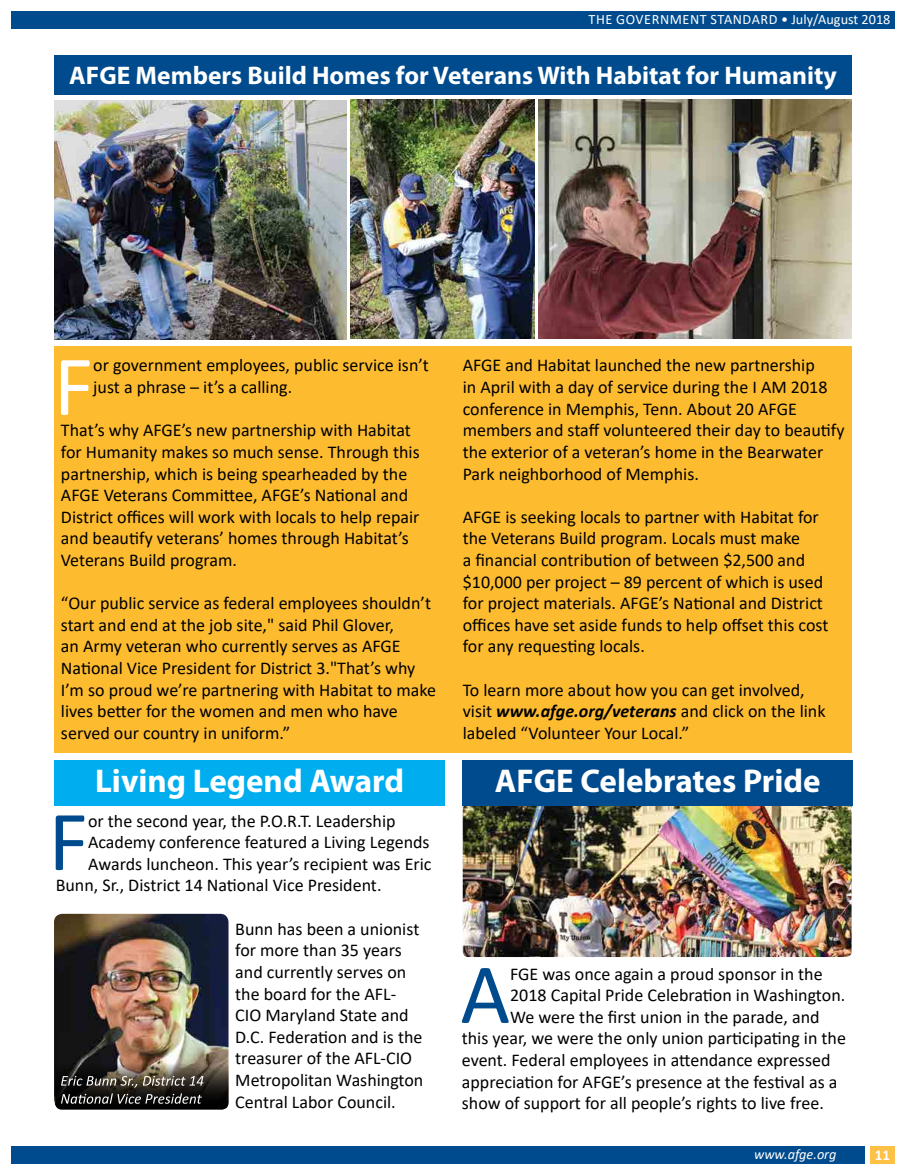
<style>
.page{position:relative;width:905px;height:1175px;background:#fff}
.page>*{position:absolute;margin:0;border:0;box-sizing:border-box;transform-origin:0 0}
.t1{font:86.1px "Calibri";color:#004b8d}
.t2{font:86.1px "Calibri";color:#fff}
.t3{font:700 33px "Myriad Pro";color:#fff}
.t4{font:700 25.5px "Myriad Pro";color:#fff}
.t5{font:18px/21.6px "Calibri";color:#000}
.t6{font:700 15px "Calibri";color:#fff}
.t7{font:14.25px "Calibri";letter-spacing:.035em;color:#fff}
.t8{font:italic 14.25px "Calibri";color:#fff}
.s1{font-weight:700;font-style:italic}
</style>
<div class="page">
<div style="left:870px;top:1146px;width:24px;height:17px;background:#fec148"></div>
<div style="left:11px;top:12px;width:883px;height:17px;background:#004b8d"></div>
<div style="left:11px;top:1146px;width:853px;height:17px;background:#004b8d"></div>
<img style="left:538px;top:100px;width:313px;height:238px">
<img style="left:351px;top:100px;width:184px;height:238px">
<div style="left:54px;top:346px;width:797px;height:406px;background:#fdbb30"></div>
<img style="left:54px;top:913px;width:174px;height:191px">
<div style="left:54px;top:760px;width:390px;height:45px;background:#00aeef"></div>
<div style="left:54px;top:55px;width:797px;height:40px;background:#004b8d"></div>
<img style="left:54px;top:101px;width:292px;height:238px">
<img style="left:462px;top:805px;width:389px;height:152px">
<div style="left:462px;top:760px;width:390px;height:45px;background:#004b8d"></div>
<svg style="left:55px;top:1062px;width:173px;height:47px;background:#423d37"></svg>
<p class="t7" style="left:588px;top:10px;width:303px">THE GOVERNMENT STANDARD • July/August 2018</p>
<h3 class="t4" style="left:69px;top:58px;width:769px">AFGE Members Build Homes for Veterans With Habitat for Humanity</h3>
<h1 class="t2" style="left:54px;top:326px;width:41px">F</h1>
<p class="t5" style="left:93px;top:354px;width:337px">or government employees, public service isn’t just a phrase – it’s a calling.</p>
<p class="t5" style="left:61px;top:419px;width:360px">That’s why AFGE’s new partnership with Habitat for Humanity makes so much sense. Through this partnership, which is being spearheaded by the AFGE Veterans Committee, AFGE’s National and District offices will work with locals to help repair and beautify veterans’ homes through Habitat’s Veterans Build program.</p>
<p class="t5" style="left:61px;top:592px;width:376px">“Our public service as federal employees shouldn’t start and end at the job site," said Phil Glover,<br>an Army veteran who currently serves as AFGE National Vice President for District 3."That’s why I’m so proud we’re partnering with Habitat to make lives better for the women and men who have served our country in uniform.”</p>
<h2 class="t3" style="left:95px;top:759px;width:310px">Living Legend Award</h2>
<h1 class="t1" style="left:48px;top:781px;width:41px">F</h1>
<p class="t5" style="left:88px;top:809px;width:309px">or the second year, the P.O.R.T. Leadership</p>
<p class="t5" style="left:88px;top:831px;width:343px">Academy conference featured a Living Legends</p>
<p class="t5" style="left:88px;top:852px;width:345px">Awards luncheon. This year’s recipient was Eric</p>
<p class="t5" style="left:56px;top:874px;width:327px">Bunn, Sr., District 14 National Vice President.</p>
<p class="t5" style="left:235px;top:917px;width:190px">Bunn has been a unionist for more than 35 years and currently serves on the board for the AFL-<br>CIO Maryland State and<br>D.C. Federation and is the treasurer of the AFL-CIO<br>Metropolitan Washington<br>Central Labor Council.</p>
<p class="t5" style="left:462px;top:354px;width:383px">AFGE and Habitat launched the new partnership<br>in April with a day of service during the I AM 2018 conference in Memphis, Tenn. About 20 AFGE members and staff volunteered their day to beautify the exterior of a veteran’s home in the Bearwater Park neighborhood of Memphis.</p>
<p class="t5" style="left:462px;top:505px;width:367px">AFGE is seeking locals to partner with Habitat for the Veterans Build program. Locals must make<br>a financial contribution of between $2,500 and $10,000 per project – 89 percent of which is used for project materials. AFGE’s National and District offices have set aside funds to help offset this cost for any requesting locals.</p>
<p class="t5" style="left:462px;top:678px;width:364px">To learn more about how you can get involved, visit <span class="s1">www.afge.org/veterans</span> and click on the link labeled “Volunteer Your Local.”</p>
<h2 class="t3" style="left:494px;top:759px;width:327px">AFGE Celebrates Pride</h2>
<h1 class="t1" style="left:460px;top:934px;width:51px">A</h1>
<p class="t5" style="left:510px;top:962px;width:314px">FGE was once again a proud sponsor in the</p>
<p class="t5" style="left:510px;top:983px;width:336px">2018 Capital Pride Celebration in Washington.</p>
<p class="t5" style="left:510px;top:1005px;width:311px">We were the first union in the parade, and</p>
<p class="t5" style="left:462px;top:1027px;width:385px">this year, we were the only union participating in the</p>
<p class="t5" style="left:462px;top:1048px;width:370px">event. Federal employees in attendance expressed</p>
<p class="t5" style="left:462px;top:1070px;width:377px">appreciation for AFGE’s presence at the festival as a</p>
<p class="t5" style="left:462px;top:1091px;width:364px">show of support for all people’s rights to live free.</p>
<p class="t8" style="left:754px;top:1144px;width:84px">www.afge.org</p>
<p class="t6" style="left:874px;top:1143px;width:17px">11</p>
</div>
